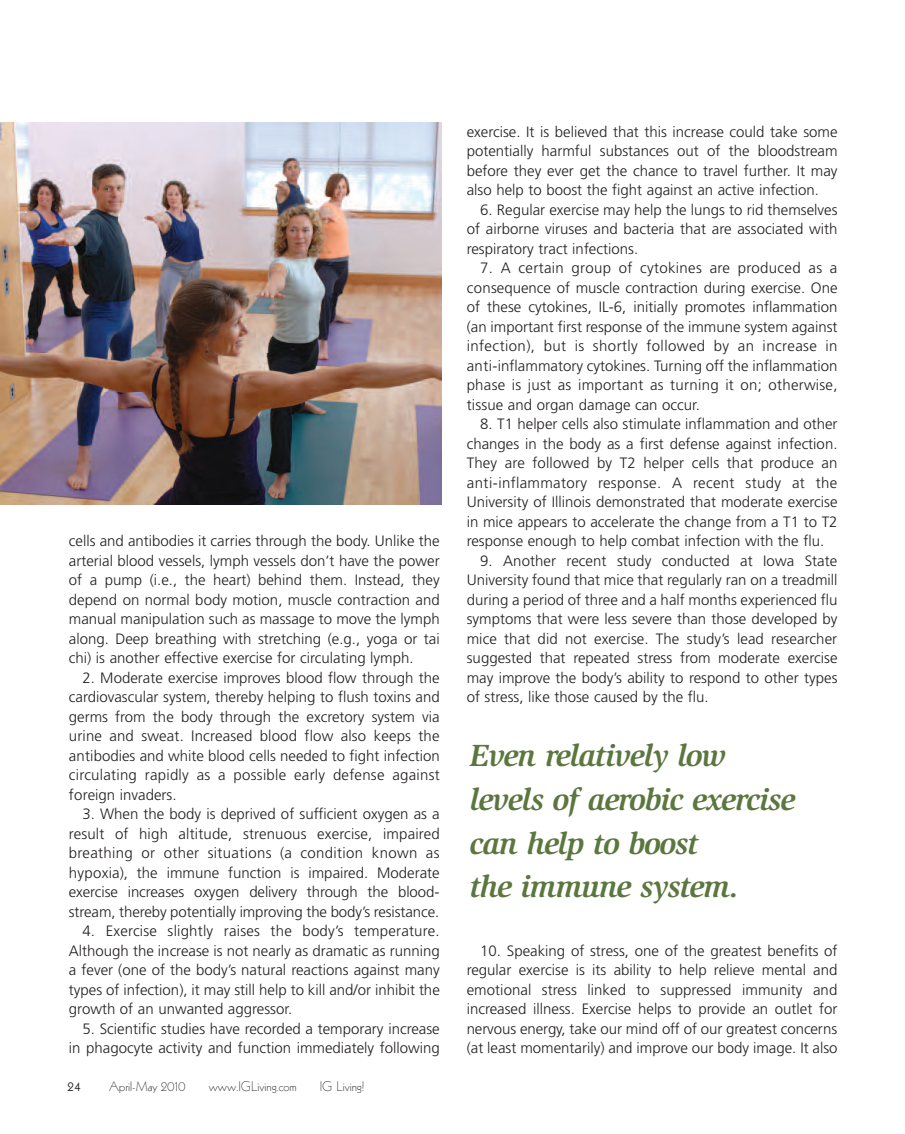
<style>
.page{position:relative;width:905px;height:1134px;background:#fff}
.page>*{position:absolute;margin:0;border:0;box-sizing:border-box;transform-origin:0 0}
.t1{font:italic 700 31.5px/43.5px "Slimbach";letter-spacing:-.03em;color:#5b763e}
.t2{font:300 15px/19.5px "Frutiger";color:#231f20;text-align:justify}
.t3{font:300 13.5px "Kabel";color:#231f20}
.t4{font:13.5px "Kabel";color:#231f20}
</style>
<div class="page">
<img style="left:0;top:123px;width:441px;height:382px">
<p class="t2" style="left:69px;top:533px;width:372px">cells and antibodies it carries through the body. Unlike the arterial blood vessels, lymph vessels don’t have the power of a pump (i.e., the heart) behind them. Instead, they depend on normal body motion, muscle contraction and manual manipulation such as massage to move the lymph along. Deep breathing with stretching (e.g., yoga or tai chi) is another effective exercise for circulating lymph.</p>
<p class="t2" style="left:69px;top:669px;width:372px;text-indent:14px">2. Moderate exercise improves blood flow through the cardiovascular system, thereby helping to flush toxins and germs from the body through the excretory system via urine and sweat. Increased blood flow also keeps the antibodies and white blood cells needed to fight infection circulating rapidly as a possible early defense against foreign invaders.</p>
<p class="t2" style="left:69px;top:806px;width:372px;text-indent:14px">3. When the body is deprived of sufficient oxygen as a result of high altitude, strenuous exercise, impaired breathing or other situations (a condition known as hypoxia), the immune function is impaired. Moderate exercise increases oxygen delivery through the blood&shy;stream, thereby potentially improving the body’s resistance.</p>
<p class="t2" style="left:69px;top:923px;width:372px;text-indent:13px">4. Exercise slightly raises the body’s temperature.<br>Although the increase is not nearly as dramatic as running a fever (one of the body’s natural reactions against many types of infection), it may still help to kill and/or inhibit the growth of an unwanted aggressor.</p>
<p class="t2" style="left:69px;top:1020px;width:372px;text-align:right">5. Scientific studies have recorded a temporary increase in phagocyte activity and function immediately following</p>
<p class="t4" style="left:68px;top:1081px;width:15px">24</p>
<p class="t3" style="left:109px;top:1081px;width:78px">April-May 2010</p>
<p class="t3" style="left:209px;top:1081px;width:89px">www.IGLiving.com</p>
<p class="t3" style="left:320px;top:1081px;width:46px">IG Living!</p>
<p class="t2" style="left:466px;top:123px;width:372px">exercise. It is believed that this increase could take some potentially harmful substances out of the bloodstream before they ever get the chance to travel further. It may also help to boost the fight against an active infection.</p>
<p class="t2" style="left:466px;top:201px;width:372px;text-indent:14px">6. Regular exercise may help the lungs to rid themselves of airborne viruses and bacteria that are associated with respiratory tract infections.</p>
<p class="t2" style="left:466px;top:260px;width:372px;text-indent:14px">7. A certain group of cytokines are produced as a consequence of muscle contraction during exercise. One of these cytokines, IL-6, initially promotes inflammation (an important first response of the immune system against infection), but is shortly followed by an increase in anti-inflammatory cytokines. Turning off the inflammation phase is just as important as turning it on; otherwise, tissue and organ damage can occur.</p>
<p class="t2" style="left:466px;top:416px;width:372px;text-indent:14px">8. T1 helper cells also stimulate inflammation and other changes in the body as a first defense against infection.<br>They are followed by T2 helper cells that produce an anti-inflammatory response. A recent study at the University of Illinois demonstrated that moderate exercise in mice appears to accelerate the change from a T1 to T2 response enough to help combat infection with the flu.</p>
<p class="t2" style="left:466px;top:552px;width:372px;text-indent:14px">9. Another recent study conducted at Iowa State University found that mice that regularly ran on a treadmill during a period of three and a half months experienced flu symptoms that were less severe than those developed by mice that did not exercise. The study’s lead researcher suggested that repeated stress from moderate exercise may improve the body’s ability to respond to other types of stress, like those caused by the flu.</p>
<h1 class="t1" style="left:470px;top:737px;width:327px">Even relatively low levels of aerobic exercise can help to boost<br>the immune system.</h1>
<p class="t2" style="left:466px;top:942px;width:372px;text-indent:14px">10. Speaking of stress, one of the greatest benefits of regular exercise is its ability to help relieve mental and emotional stress linked to suppressed immunity and increased illness. Exercise helps to provide an outlet for nervous energy, take our mind off of our greatest concerns (at least momentarily) and improve our body image. It also</p>
</div>
